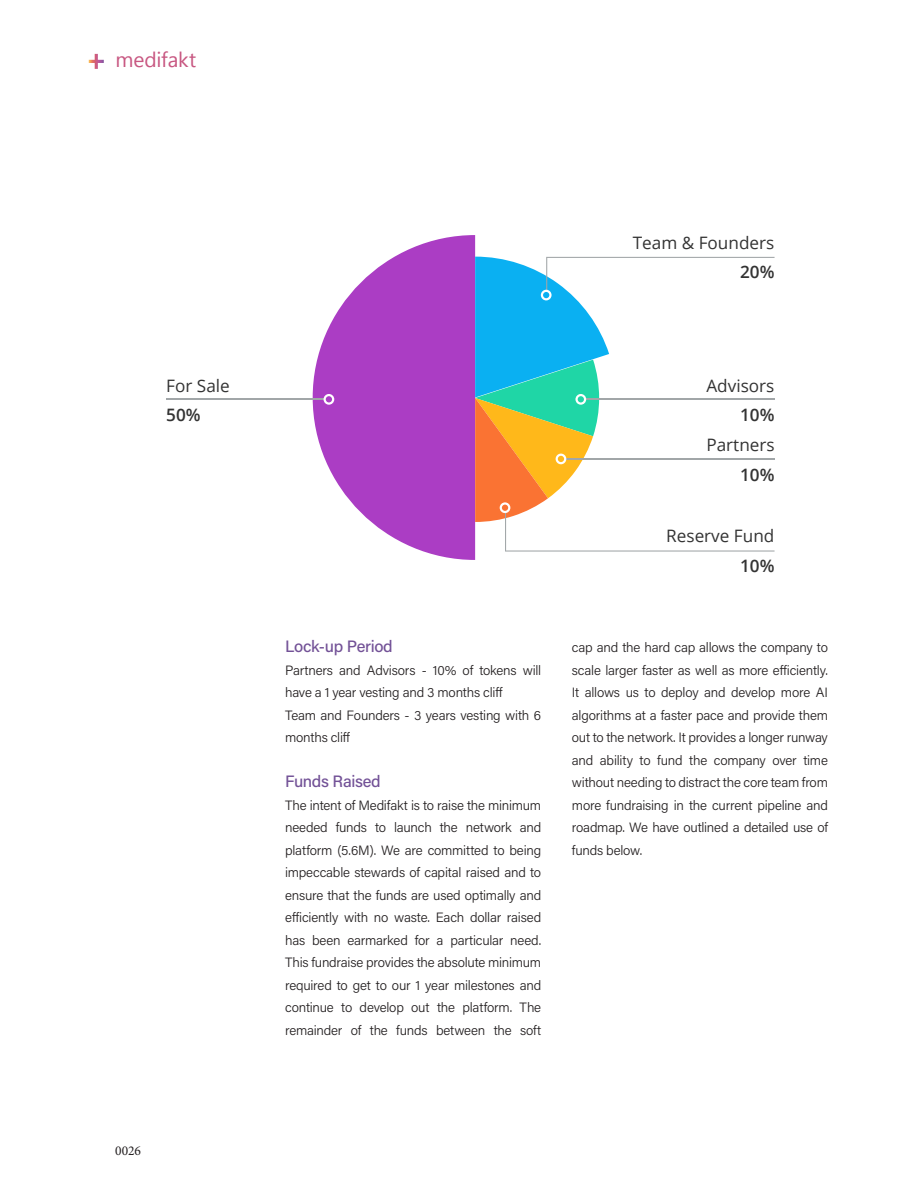
<style>
.page{position:relative;width:918px;height:1188px;background:#fff}
.page>*{position:absolute;margin:0;border:0;box-sizing:border-box;transform-origin:0 0}
.t1{font:17.1px "Open Sans";color:#333}
.t2{font:600 17.1px "Open Sans";color:#333}
.Copy_Text_09_14_Full_Length{font:500 16.5px "Acumin Pro";letter-spacing:-.02em;color:#735297}
.Copy_Text_09_14_Full_Length-2{font:300 13.5px/22.5px "Acumin Pro";letter-spacing:-.015em;color:#231f20}
.t3{font:13.5px "Minion Pro";color:#231f20}
</style>
<div class="page">
<svg style="left:89px;top:54px;width:15px;height:15px"></svg>
<svg style="left:313px;top:235px;width:162px;height:325px;fill:#ab3dc4"></svg>
<hr style="left:166px;top:399px;width:162px;height:1px;background:#a1a6a8">
<svg style="left:324px;top:394px;width:10px;height:11px"></svg>
<svg style="left:326px;top:396px;width:6px;height:6px"></svg>
<svg style="left:475px;top:257px;width:300px;height:295px"></svg>
<p class="t1" style="left:166px;top:374px;width:65px">For Sale</p>
<p class="t2" style="left:166px;top:403px;width:36px">50%</p>
<p class="t3" style="left:115px;top:1142px;width:27px">0026</p>
<p class="t1" style="left:633px;top:231px;width:143px">Team &amp; Founders</p>
<p class="t2" style="left:740px;top:260px;width:36px">20%</p>
<p class="Copy_Text_09_14_Full_Length" style="left:285px;top:635px;width:109px">Lock-up Period</p>
<p class="Copy_Text_09_14_Full_Length-2" style="left:285px;top:659px;width:258px">Partners and Advisors - 10% of tokens will have a 1 year vesting and 3 months cliff</p>
<p class="Copy_Text_09_14_Full_Length-2" style="left:285px;top:704px;width:258px">Team and Founders - 3 years vesting with 6 months cliff</p>
<p class="Copy_Text_09_14_Full_Length" style="left:285px;top:770px;width:97px">Funds Raised</p>
<p class="Copy_Text_09_14_Full_Length-2" style="left:285px;top:794px;width:258px;text-align:justify">The intent of Medifakt is to raise the minimum needed funds to launch the network and platform (5.6M). We are committed to being impeccable stewards of capital raised and to ensure that the funds are used optimally and efficiently with no waste. Each dollar raised has been earmarked for a particular need.<br>This fundraise provides the absolute minimum required to get to our 1 year milestones and continue to develop out the platform. The remainder of the funds between the soft</p>
<p class="t1" style="left:706px;top:374px;width:69px">Advisors</p>
<p class="t2" style="left:740px;top:403px;width:36px">10%</p>
<p class="t1" style="left:706px;top:433px;width:70px">Partners</p>
<p class="t2" style="left:740px;top:463px;width:36px">10%</p>
<p class="t1" style="left:666px;top:525px;width:110px">Reserve Fund</p>
<p class="t2" style="left:740px;top:554px;width:36px">10%</p>
<p class="Copy_Text_09_14_Full_Length-2" style="left:572px;top:636px;width:258px;text-align:justify">cap and the hard cap allows the company to scale larger faster as well as more efficiently.<br>It allows us to deploy and develop more AI algorithms at a faster pace and provide them out to the network. It provides a longer runway and ability to fund the company over time without needing to distract the core team from more fundraising in the current pipeline and roadmap. We have outlined a detailed use of funds below.</p>
</div>
